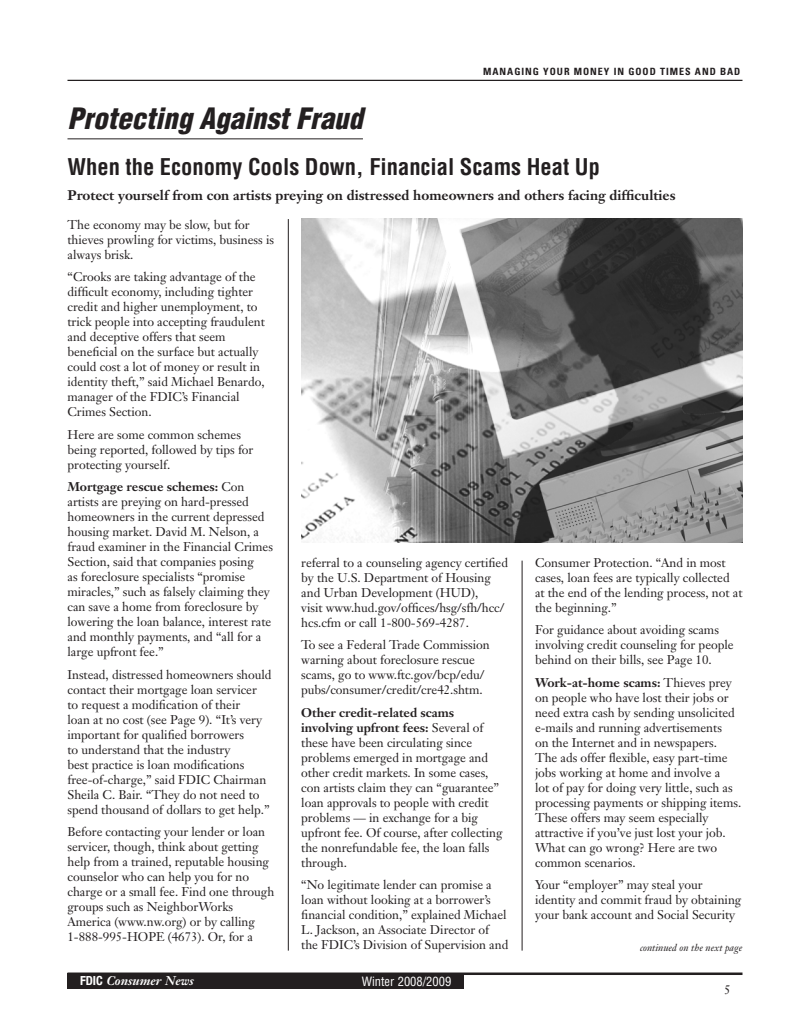
<style>
.page{position:relative;width:810px;height:1035px;background:#fff}
.page>*{position:absolute;margin:0;border:0;box-sizing:border-box;transform-origin:0 0}
.t1{font:italic 900 condensed 28.75px "Helvetica";color:#231f20}
.t2{font:700 condensed 22.5px "Helvetica";color:#231f20}
.t3{font:700 13.75px "Janson Text";color:#231f20}
.t4{font:12.5px/15px "Janson Text";letter-spacing:-.005em;color:#231f20}
.t5{font:italic 700 12.5px "Janson Text";color:#fff}
.t6{font:condensed 12.5px "Helvetica";color:#fff}
.t7{font:700 condensed 10px "Univers";letter-spacing:.1em;color:#231f20}
.t8{font:italic 10px "Janson Text";color:#231f20}
.s1{font-weight:700}
.s2{font-family:"Helvetica Neue";font-style:normal;font-stretch:condensed}
</style>
<div class="page">
<hr style="left:68px;top:80px;width:675px;height:1px;background:#231f20">
<hr style="left:68px;top:973px;width:675px;height:2px;background:#231f20">
<div style="left:68px;top:974px;width:396px;height:15px;background:#231f20"></div>
<hr style="left:68px;top:139px;width:295px;height:1px;background:#231f20">
<img style="left:301px;top:219px;width:441px;height:324px">
<hr style="left:288px;top:219px;width:1px;height:732px;background:#231f20">
<hr style="left:522px;top:561px;width:1px;height:390px;background:#231f20">
<h1 class="t1" style="left:68px;top:100px;width:297px">Protecting Against Fraud</h1>
<p class="t7" style="left:483px;top:66px;width:259px">MANAGING YOUR MONEY IN GOOD TIMES AND BAD</p>
<h2 class="t2" style="left:68px;top:153px;width:534px">When the Economy Cools Down, Financial Scams Heat Up</h2>
<p class="t3" style="left:68px;top:187px;width:610px">Protect yourself from con artists preying on distressed homeowners and others facing difficulties</p>
<p class="t4" style="left:68px;top:217px;width:208px">The economy may be slow, but for thieves prowling for victims, business is always brisk.</p>
<p class="t4" style="left:68px;top:269px;width:199px">“Crooks are taking advantage of the difficult economy, including tighter credit and higher unemployment, to trick people into accepting fraudulent and deceptive offers that seem beneficial on the surface but actually could cost a lot of money or result in identity theft,” said Michael Benardo, manager of the FDIC’s Financial Crimes Section.</p>
<p class="t4" style="left:68px;top:427px;width:187px">Here are some common schemes being reported, followed by tips for protecting yourself.</p>
<p class="t4" style="left:68px;top:479px;width:207px"><span class="s1">Mortgage rescue schemes:</span> Con artists are preying on hard-pressed homeowners in the current depressed housing market. David M. Nelson, a fraud examiner in the Financial Crimes Section, said that companies posing<br>as foreclosure specialists “promise miracles,” such as falsely claiming they can save a home from foreclosure by lowering the loan balance, interest rate and monthly payments, and “all for a large upfront fee.”</p>
<p class="t4" style="left:68px;top:667px;width:206px">Instead, distressed homeowners should contact their mortgage loan servicer<br>to request a modification of their<br>loan at no cost (see Page 9). “It’s very important for qualified borrowers<br>to understand that the industry<br>best practice is loan modifications free-of-charge,” said FDIC Chairman Sheila C. Bair. “They do not need to spend thousand of dollars to get help.”</p>
<p class="t4" style="left:68px;top:824px;width:208px">Before contacting your lender or loan servicer, though, think about getting help from a trained, reputable housing counselor who can help you for no charge or a small fee. Find one through groups such as NeighborWorks America (www.nw.org) or by calling 1-888-995-HOPE (4673). Or, for a</p>
<p class="t4" style="left:301px;top:555px;width:208px">referral to a counseling agency certified by the U.S. Department of Housing and Urban Development (HUD),<br>visit www.hud.gov/offices/hsg/sfh/hcc/ hcs.cfm or call 1-800-569-4287.</p>
<p class="t4" style="left:301px;top:637px;width:190px">To see a Federal Trade Commission warning about foreclosure rescue scams, go to www.ftc.gov/bcp/edu/ pubs/consumer/credit/cre42.shtm.</p>
<p class="t4" style="left:301px;top:705px;width:203px"><span class="s1">Other credit-related scams involving upfront fees:</span> Several of these have been circulating since problems emerged in mortgage and other credit markets. In some cases, con artists claim they can “guarantee” loan approvals to people with credit problems — in exchange for a big upfront fee. Of course, after collecting the nonrefundable fee, the loan falls through.</p>
<p class="t4" style="left:301px;top:877px;width:209px">“No legitimate lender can promise a loan without looking at a borrower’s financial condition,” explained Michael L. Jackson, an Associate Director of the FDIC’s Division of Supervision and</p>
<p class="t5" style="left:80px;top:973px;width:115px"><span class="s2">FDIC</span> Consumer News</p>
<p class="t6" style="left:362px;top:973px;width:91px">Winter 2008/2009</p>
<p class="t4" style="left:535px;top:555px;width:209px">Consumer Protection. “And in most cases, loan fees are typically collected at the end of the lending process, not at the beginning.”</p>
<p class="t4" style="left:535px;top:622px;width:200px">For guidance about avoiding scams involving credit counseling for people behind on their bills, see Page 10.</p>
<p class="t4" style="left:535px;top:675px;width:208px"><span class="s1">Work-at-home scams:</span> Thieves prey on people who have lost their jobs or need extra cash by sending unsolicited e-mails and running advertisements<br>on the Internet and in newspapers.<br>The ads offer flexible, easy part-time jobs working at home and involve a<br>lot of pay for doing very little, such as processing payments or shipping items.<br>These offers may seem especially attractive if you’ve just lost your job.<br>What can go wrong? Here are two common scenarios.</p>
<p class="t4" style="left:535px;top:877px;width:208px">Your “employer” may steal your identity and commit fraud by obtaining your bank account and Social Security</p>
<p class="t8" style="left:640px;top:942px;width:104px">continued on the next page</p>
<p class="t4" style="left:724px;top:982px;width:8px">5</p>
</div>
